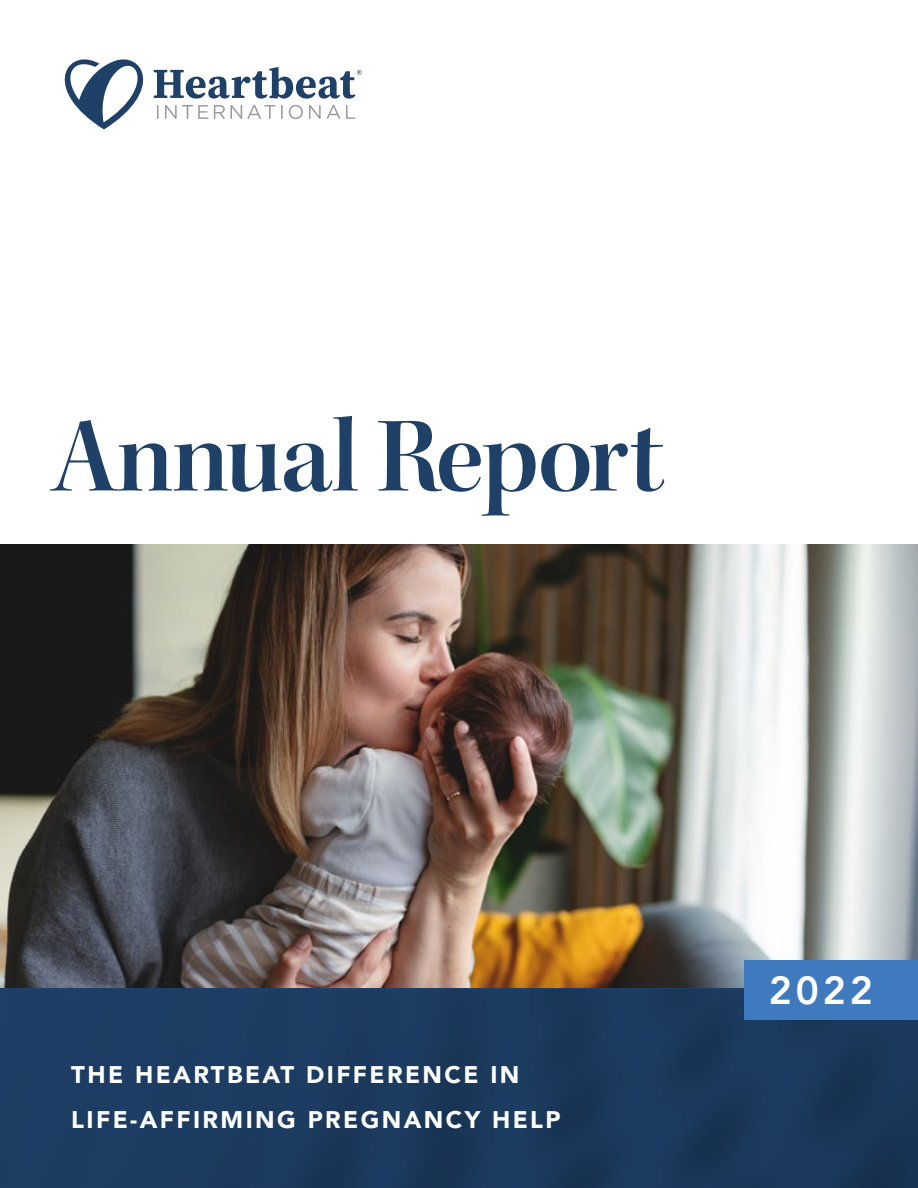
<style>
.page{position:relative;width:918px;height:1188px;background:#fff}
.page>*{position:absolute;margin:0;border:0;box-sizing:border-box;transform-origin:0 0}
.t1{font:108px "Kepler Std Semibold Disp";letter-spacing:-.01em;color:#1f4168}
.t2{font:800 39px "Avenir";color:#fff}
.t3{font:900 24px/45px "Avenir";letter-spacing:.1em;color:#fff}
</style>
<div class="page">
<img style="left:0;top:545px;width:918px;height:443px">
<div style="left:0;top:989px;width:918px;height:199px;background:#1b3b5f"></div>
<svg style="left:65px;top:59px;width:297px;height:70px"></svg>
<div style="left:744px;top:960px;width:174px;height:59px;background:#407abe"></div>
<h1 class="t1" style="left:52px;top:395px;width:613px">Annual Report</h1>
<p class="t3" style="left:71px;top:1051px;width:491px">THE HEARTBEAT DIFFERENCE IN<br>LIFE-AFFIRMING PREGNANCY HELP</p>
<h2 class="t2" style="left:769px;top:960px;width:106px">2022</h2>
</div>
